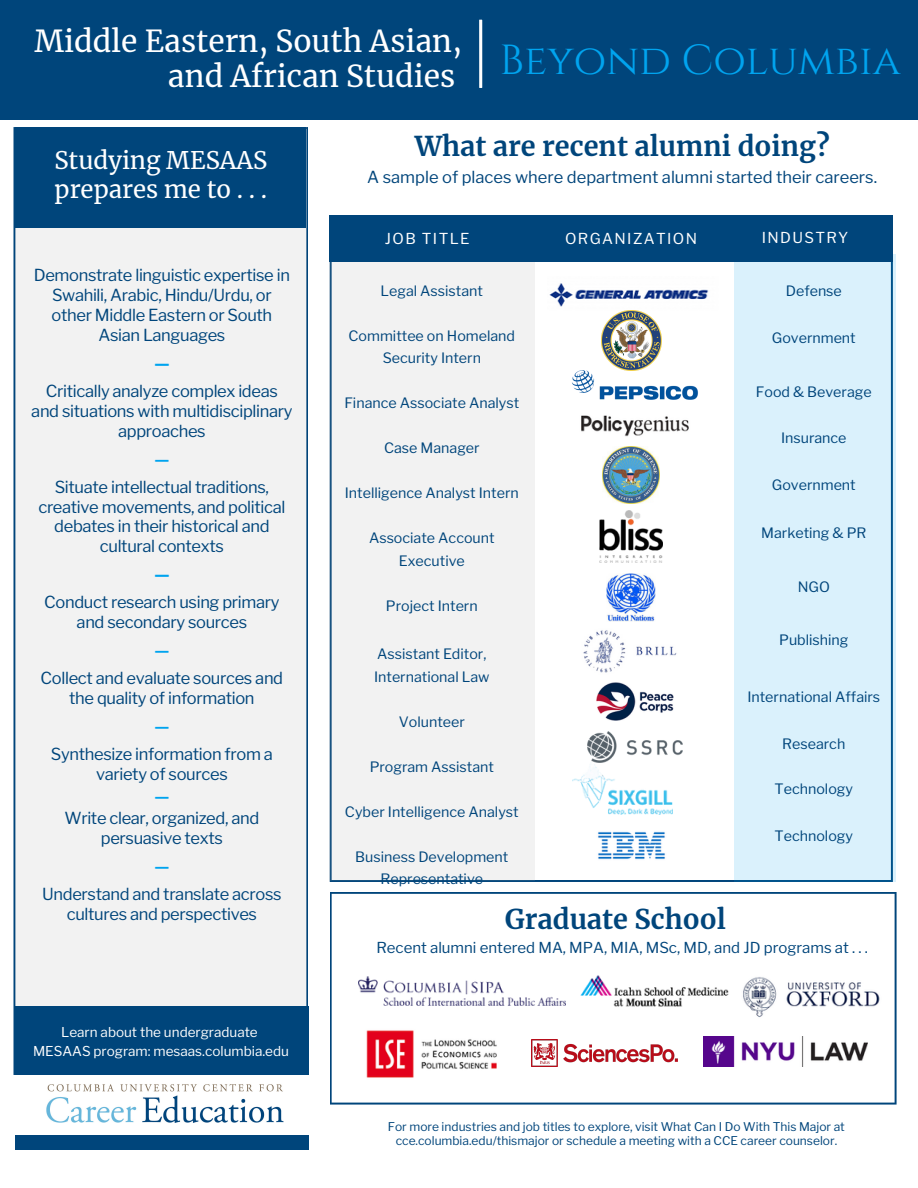
<style>
.page{position:relative;width:918px;height:1188px;background:#fff}
.page>*{position:absolute;margin:0;border:0;box-sizing:border-box;transform-origin:0 0}
.t1{font:200 67.5px "Libre Franklin";color:#fff}
.t2{font:42px "Cinzel";color:#00a4ef}
.t3{font:30px/34.2px "Merriweather";color:#fff;text-align:right}
.t4{font:700 27px "Merriweather";color:#00457b}
.t5{font:24px/28.2px "Merriweather";color:#fff}
.t6{font:16.5px/19.8px "Libre Franklin";letter-spacing:-.02em;color:#00457b;text-align:center}
.t7{font:16.5px "Libre Franklin";color:#00457b}
.t8{font:700 16.5px "Libre Franklin";color:#00a4ef}
.t9{font:800 16.5px "Libre Franklin";color:#00a4ef}
.t10{font:15px "Libre Franklin";color:#00457b}
.t11{font:15px "Libre Franklin";letter-spacing:.09em;color:#fff}
.t12{font:14.25px/22.5px "Libre Franklin";color:#00457b;text-align:center}
.t13{font:13.5px "Libre Franklin";color:#fff}
.t14{font:12px/14.7px "Libre Franklin";color:#00457b;text-align:center}
</style>
<div class="page">
<div style="left:15px;top:127px;width:292px;height:880px;background:#f2f2f2"></div>
<div style="left:15px;top:127px;width:291px;height:100px;background:#00457b"></div>
<div style="left:15px;top:1006px;width:293px;height:143px;background:#00457b"></div>
<div style="left:13px;top:1075px;width:295px;height:59px;background:#fff"></div>
<img style="left:46px;top:1084px;width:238px;height:39px">
<div style="left:0;top:0;width:918px;height:119px;background:#00457b"></div>
<div style="left:734px;top:255px;width:161px;height:627px;background:#daf1fc"></div>
<div style="left:329px;top:252px;width:205px;height:629px;background:#f2f2f2"></div>
<div style="left:330px;top:215px;width:563px;height:47px;background:#00457b"></div>
<svg style="left:330px;top:892px;width:567px;height:213px"></svg>
<img style="left:740px;top:972px;width:144px;height:49px">
<img style="left:364px;top:1023px;width:135px;height:61px">
<img style="left:532px;top:1040px;width:146px;height:27px">
<img style="left:549px;top:283px;width:160px;height:24px">
<img style="left:602px;top:311px;width:59px;height:59px">
<img style="left:581px;top:415px;width:108px;height:22px">
<img style="left:572px;top:370px;width:126px;height:29px">
<img style="left:602px;top:446px;width:58px;height:57px">
<img style="left:600px;top:510px;width:63px;height:52px">
<img style="left:607px;top:573px;width:48px;height:49px">
<img style="left:583px;top:630px;width:94px;height:43px">
<img style="left:597px;top:683px;width:76px;height:38px">
<img style="left:588px;top:731px;width:94px;height:32px">
<img style="left:597px;top:831px;width:69px;height:29px">
<img style="left:572px;top:764px;width:100px;height:51px">
<img style="left:359px;top:976px;width:207px;height:29px">
<img style="left:704px;top:1036px;width:163px;height:31px">
<img style="left:577px;top:972px;width:153px;height:38px">
<p class="t3" style="left:34px;top:25px;width:429px">Middle Eastern, South Asian, and African Studies</p>
<p class="t1" style="left:472px;top:12px;width:19px">|</p>
<p class="t2" style="left:500px;top:33px;width:403px">Beyond Columbia</p>
<p class="t5" style="left:54px;top:147px;width:215px">Studying MESAAS prepares me to . . .</p>
<p class="t6" style="left:34px;top:265px;width:258px">Demonstrate linguistic expertise in<br>Swahili, Arabic, Hindu/Urdu, or other Middle Eastern or South<br>Asian Languages</p>
<p class="t9" style="left:154px;top:353px;width:17px">—</p>
<p class="t6" style="left:31px;top:381px;width:263px">Critically analyze complex ideas and situations with multidisciplinary approaches</p>
<p class="t8" style="left:154px;top:449px;width:16px">—</p>
<p class="t6" style="left:38px;top:477px;width:249px">Situate intellectual traditions, creative movements, and political debates in their historical and cultural contexts</p>
<p class="t9" style="left:154px;top:564px;width:17px">—</p>
<p class="t6" style="left:44px;top:592px;width:237px">Conduct research using primary and secondary sources</p>
<p class="t8" style="left:154px;top:640px;width:16px">—</p>
<p class="t6" style="left:41px;top:668px;width:244px">Collect and evaluate sources and the quality of information</p>
<p class="t8" style="left:154px;top:716px;width:16px">—</p>
<p class="t6" style="left:51px;top:744px;width:223px">Synthesize information from a variety of sources</p>
<p class="t8" style="left:154px;top:786px;width:16px">—</p>
<p class="t6" style="left:64px;top:809px;width:196px">Write clear, organized, and persuasive texts</p>
<p class="t8" style="left:154px;top:856px;width:16px">—</p>
<p class="t6" style="left:42px;top:885px;width:241px">Understand and translate across cultures and perspectives</p>
<p class="t13" style="left:61px;top:1024px;width:198px">Learn about the undergraduate</p>
<p class="t13" style="left:33px;top:1043px;width:257px">MESAAS program: mesaas.columbia.edu</p>
<p class="t4" style="left:415px;top:129px;width:416px">What are recent alumni doing?</p>
<p class="t7" style="left:367px;top:167px;width:511px">A sample of places where department alumni started their careers.</p>
<p class="t11" style="left:385px;top:229px;width:86px">JOB TITLE</p>
<p class="t11" style="left:565px;top:229px;width:134px">ORGANIZATION</p>
<p class="t11" style="left:762px;top:228px;width:88px">INDUSTRY</p>
<p class="t12" style="left:381px;top:279px;width:104px">Legal Assistant</p>
<p class="t12" style="left:349px;top:324px;width:168px">Committee on Homeland<br>Security Intern</p>
<p class="t12" style="left:344px;top:392px;width:176px">Finance Associate Analyst</p>
<p class="t12" style="left:384px;top:437px;width:97px">Case Manager</p>
<p class="t12" style="left:345px;top:482px;width:175px">Intelligence Analyst Intern</p>
<p class="t12" style="left:369px;top:527px;width:127px">Associate Account<br>Executive</p>
<p class="t12" style="left:386px;top:594px;width:93px">Project Intern</p>
<p class="t12" style="left:374px;top:643px;width:117px;text-align:left">Assistant Editor,<br>International Law</p>
<p class="t12" style="left:399px;top:710px;width:68px">Volunteer</p>
<p class="t12" style="left:370px;top:755px;width:126px">Program Assistant</p>
<p class="t12" style="left:345px;top:800px;width:175px">Cyber Intelligence Analyst</p>
<p class="t12" style="left:355px;top:845px;width:155px">Business Development<br>Representative</p>
<p class="t4" style="left:505px;top:902px;width:223px">Graduate School</p>
<p class="t12" style="left:786px;top:279px;width:58px">Defense</p>
<p class="t12" style="left:772px;top:327px;width:85px">Government</p>
<p class="t12" style="left:756px;top:381px;width:117px">Food &amp; Beverage</p>
<p class="t12" style="left:781px;top:427px;width:67px">Insurance</p>
<p class="t12" style="left:772px;top:474px;width:85px">Government</p>
<p class="t12" style="left:761px;top:521px;width:107px">Marketing &amp; PR</p>
<p class="t12" style="left:798px;top:575px;width:34px">NGO</p>
<p class="t12" style="left:779px;top:628px;width:71px">Publishing</p>
<p class="t12" style="left:747px;top:685px;width:134px">International Affairs</p>
<p class="t12" style="left:782px;top:733px;width:65px">Research</p>
<p class="t12" style="left:775px;top:778px;width:80px">Technology</p>
<p class="t12" style="left:775px;top:825px;width:80px">Technology</p>
<p class="t10" style="left:376px;top:939px;width:493px">Recent alumni entered MA, MPA, MIA, MSc, MD, and JD programs at . . .</p>
<p class="t14" style="left:388px;top:1119px;width:459px">For more industries and job titles to explore, visit What Can I Do With This Major at cce.columbia.edu/thismajor or schedule a meeting with a CCE career counselor.</p>
</div>
